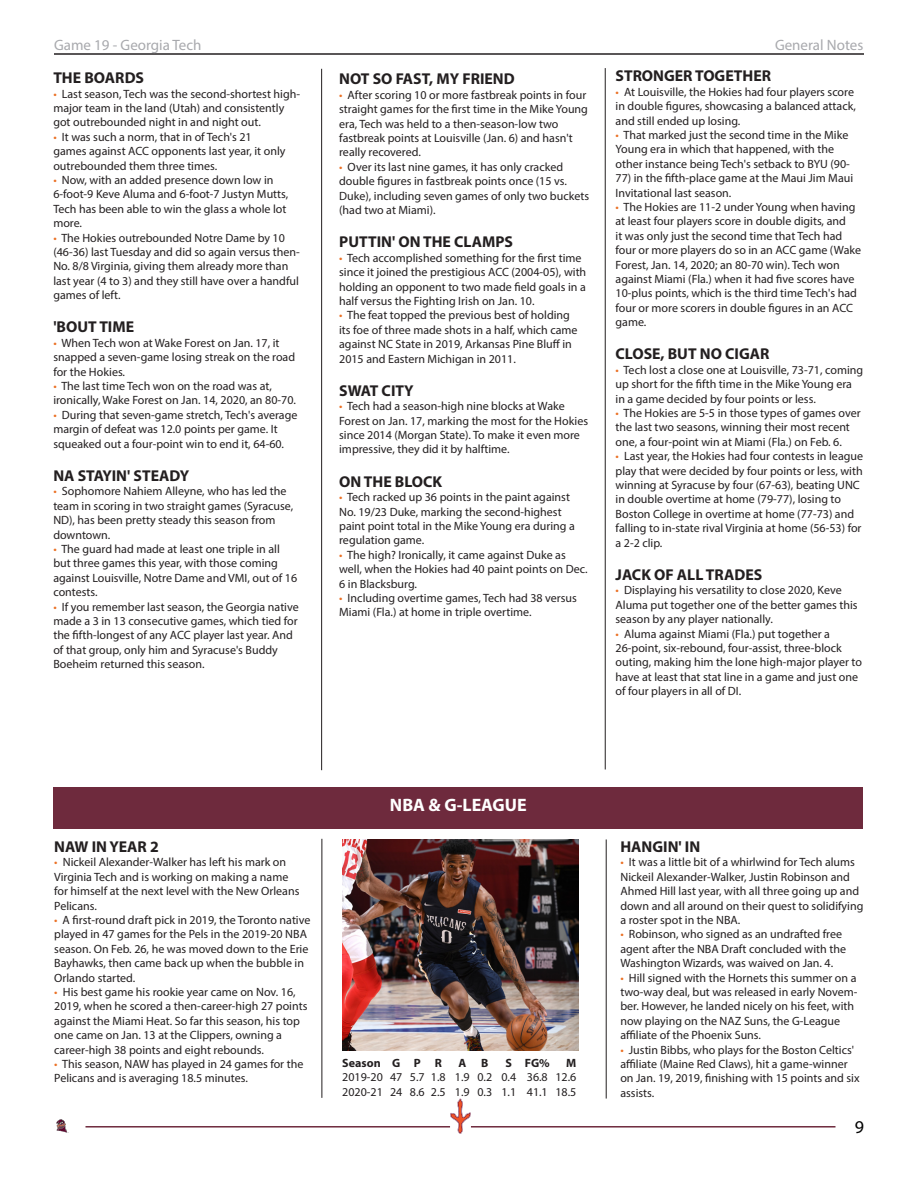
<style>
.page{position:relative;width:918px;height:1188px;background:#fff}
.page>*{position:absolute;margin:0;border:0;box-sizing:border-box;transform-origin:0 0}
.t1{font:700 18px "Myriad Pro";color:#fff}
.t2{font:18px "Myriad Pro";color:#000}
.t3{font:700 15.75px "Myriad Pro";color:#231f20}
.t4{font:15px "Myriad Pro";color:#a8a9ad}
.t5{font:12px/14.4px "Myriad Pro";color:#231f20}
.t6{font:700 12px "Myriad Pro";color:#231f20}
.s1{color:#eb7125}
</style>
<div class="page">
<hr style="left:54px;top:53px;width:810px;height:2px;background:#231f20">
<svg style="left:56px;top:1119px;width:13px;height:14px"></svg>
<hr style="left:86px;top:1126px;width:364px;height:2px;background:#6e2a3d">
<hr style="left:471px;top:1126px;width:365px;height:2px;background:#6e2a3d">
<svg style="left:450px;top:1099px;width:21px;height:35px"></svg>
<hr style="left:605px;top:68px;width:1px;height:701px;background:#231f20">
<div style="left:53px;top:787px;width:810px;height:41px;background:#6e2a3d"></div>
<hr style="left:321px;top:69px;width:1px;height:701px;background:#231f20">
<hr style="left:322px;top:839px;width:1px;height:259px;background:#231f20">
<hr style="left:606px;top:839px;width:1px;height:260px;background:#231f20">
<img style="left:342px;top:839px;width:237px;height:211px">
<p class="t4" style="left:54px;top:35px;width:149px">Game 19 - Georgia Tech</p>
<p class="t3" style="left:53px;top:68px;width:92px">THE BOARDS</p>
<p class="t5" style="left:53px;top:86px;width:248px"><span class="s1">•</span> Last season, Tech was the second-shortest high&shy;major team in the land (Utah) and consistently got outrebounded night in and night out.</p>
<p class="t5" style="left:53px;top:129px;width:234px"><span class="s1">•</span> It was such a norm, that in of Tech's 21 games against ACC opponents last year, it only outrebounded them three times.</p>
<p class="t5" style="left:53px;top:173px;width:236px"><span class="s1">•</span> Now, with an added presence down low in 6-foot-9 Keve Aluma and 6-foot-7 Justyn Mutts, Tech has been able to win the glass a whole lot more.</p>
<p class="t5" style="left:53px;top:230px;width:248px"><span class="s1">•</span> The Hokies outrebounded Notre Dame by 10 (46-36) last Tuesday and did so again versus then-No. 8/8 Virginia, giving them already more than last year (4 to 3) and they still have over a handful games of left.</p>
<p class="t3" style="left:53px;top:317px;width:82px">'BOUT TIME</p>
<p class="t5" style="left:53px;top:335px;width:243px"><span class="s1">•</span> When Tech won at Wake Forest on Jan. 17, it snapped a seven-game losing streak on the road for the Hokies.</p>
<p class="t5" style="left:53px;top:379px;width:244px"><span class="s1">•</span> The last time Tech won on the road was at, ironically, Wake Forest on Jan. 14, 2020, an 80-70.</p>
<p class="t5" style="left:53px;top:407px;width:246px"><span class="s1">•</span> During that seven-game stretch, Tech's average margin of defeat was 12.0 points per game. It squeaked out a four-point win to end it, 64-60.</p>
<p class="t3" style="left:53px;top:465px;width:137px">NA STAYIN' STEADY</p>
<p class="t5" style="left:53px;top:484px;width:241px"><span class="s1">•</span> Sophomore Nahiem Alleyne, who has led the team in scoring in two straight games (Syracuse, ND), has been pretty steady this season from downtown.</p>
<p class="t5" style="left:53px;top:542px;width:245px"><span class="s1">•</span> The guard had made at least one triple in all but three games this year, with those coming against Louisville, Notre Dame and VMI, out of 16 contests.</p>
<p class="t5" style="left:53px;top:599px;width:247px"><span class="s1">•</span> If you remember last season, the Georgia native made a 3 in 13 consecutive games, which tied for the fifth-longest of any ACC player last year. And of that group, only him and Syracuse's Buddy Boeheim returned this season.</p>
<p class="t3" style="left:339px;top:69px;width:177px">NOT SO FAST, MY FRIEND</p>
<p class="t5" style="left:339px;top:87px;width:250px"><span class="s1">•</span> After scoring 10 or more fastbreak points in four straight games for the first time in the Mike Young era, Tech was held to a then-season-low two fastbreak points at Louisville (Jan. 6) and hasn't really recovered.</p>
<p class="t5" style="left:339px;top:159px;width:251px"><span class="s1">•</span> Over its last nine games, it has only cracked double figures in fastbreak points once (15 vs.<br>Duke), including seven games of only two buckets (had two at Miami).</p>
<p class="t3" style="left:339px;top:232px;width:175px">PUTTIN' ON THE CLAMPS</p>
<p class="t5" style="left:339px;top:250px;width:249px"><span class="s1">•</span> Tech accomplished something for the first time since it joined the prestigious ACC (2004-05), with holding an opponent to two made field goals in a half versus the Fighting Irish on Jan. 10.</p>
<p class="t5" style="left:339px;top:308px;width:240px"><span class="s1">•</span> The feat topped the previous best of holding its foe of three made shots in a half, which came against NC State in 2019, Arkansas Pine Bluff in 2015 and Eastern Michigan in 2011.</p>
<p class="t3" style="left:339px;top:380px;width:76px">SWAT CITY</p>
<p class="t5" style="left:339px;top:399px;width:250px"><span class="s1">•</span> Tech had a season-high nine blocks at Wake Forest on Jan. 17, marking the most for the Hokies since 2014 (Morgan State). To make it even more impressive, they did it by halftime.</p>
<p class="t3" style="left:339px;top:471px;width:105px">ON THE BLOCK</p>
<p class="t5" style="left:339px;top:490px;width:237px"><span class="s1">•</span> Tech racked up 36 points in the paint against No. 19/23 Duke, marking the second-highest paint point total in the Mike Young era during a regulation game.</p>
<p class="t5" style="left:339px;top:547px;width:250px"><span class="s1">•</span> The high? Ironically, it came against Duke as well, when the Hokies had 40 paint points on Dec.<br>6 in Blacksburg.</p>
<p class="t5" style="left:339px;top:590px;width:239px"><span class="s1">•</span> Including overtime games, Tech had 38 versus<br>Miami (Fla.) at home in triple overtime.</p>
<p class="t4" style="left:775px;top:36px;width:90px">General Notes</p>
<p class="t3" style="left:616px;top:66px;width:157px">STRONGER TOGETHER</p>
<p class="t5" style="left:616px;top:84px;width:242px"><span class="s1">•</span> At Louisville, the Hokies had four players score in double figures, showcasing a balanced attack, and still ended up losing.</p>
<p class="t5" style="left:616px;top:128px;width:236px"><span class="s1">•</span> That marked just the second time in the Mike<br>Young era in which that happened, with the other instance being Tech's setback to BYU (90-</p>
<p class="t5" style="left:616px;top:171px;width:239px">77) in the fifth-place game at the Maui Jim Maui<br>Invitational last season.</p>
<p class="t5" style="left:616px;top:200px;width:247px"><span class="s1">•</span> The Hokies are 11-2 under Young when having at least four players score in double digits, and<br>it was only just the second time that Tech had four or more players do so in an ACC game (Wake Forest, Jan. 14, 2020; an 80-70 win). Tech won against Miami (Fla.) when it had five scores have 10-plus points, which is the third time Tech's had four or more scorers in double figures in an ACC game.</p>
<p class="t3" style="left:616px;top:344px;width:155px">CLOSE, BUT NO CIGAR</p>
<p class="t5" style="left:616px;top:362px;width:249px"><span class="s1">•</span> Tech lost a close one at Louisville, 73-71, coming up short for the fifth time in the Mike Young era in a game decided by four points or less.</p>
<p class="t5" style="left:616px;top:406px;width:247px"><span class="s1">•</span> The Hokies are 5-5 in those types of games over the last two seasons, winning their most recent one, a four-point win at Miami (Fla.) on Feb. 6.</p>
<p class="t5" style="left:616px;top:449px;width:249px"><span class="s1">•</span> Last year, the Hokies had four contests in league play that were decided by four points or less, with winning at Syracuse by four (67-63), beating UNC in double overtime at home (79-77), losing to Boston College in overtime at home (77-73) and falling to in-state rival Virginia at home (56-53) for a 2-2 clip.</p>
<p class="t3" style="left:616px;top:564px;width:148px">JACK OF ALL TRADES</p>
<p class="t5" style="left:616px;top:583px;width:244px"><span class="s1">•</span> Displaying his versatility to close 2020, Keve<br>Aluma put together one of the better games this season by any player nationally.</p>
<p class="t5" style="left:616px;top:626px;width:248px"><span class="s1">•</span> Aluma against Miami (Fla.) put together a 26-point, six-rebound, four-assist, three-block outing, making him the lone high-major player to have at least that stat line in a game and just one of four players in all of DI.</p>
<p class="t1" style="left:390px;top:793px;width:138px">NBA &amp; G-LEAGUE</p>
<p class="t3" style="left:54px;top:836px;width:106px">NAW IN YEAR 2</p>
<p class="t5" style="left:54px;top:855px;width:247px"><span class="s1">•</span> Nickeil Alexander-Walker has left his mark on Virginia Tech and is working on making a name for himself at the next level with the New Orleans Pelicans.</p>
<p class="t5" style="left:54px;top:913px;width:258px"><span class="s1">•</span> A first-round draft pick in 2019, the Toronto native played in 47 games for the Pels in the 2019-20 NBA season. On Feb. 26, he was moved down to the Erie Bayhawks, then came back up when the bubble in Orlando started.</p>
<p class="t5" style="left:54px;top:985px;width:255px"><span class="s1">•</span> His best game his rookie year came on Nov. 16, 2019, when he scored a then-career-high 27 points against the Miami Heat. So far this season, his top one came on Jan. 13 at the Clippers, owning a career-high 38 points and eight rebounds.</p>
<p class="t5" style="left:54px;top:1057px;width:251px"><span class="s1">•</span> This season, NAW has played in 24 games for the<br>Pelicans and is averaging 18.5 minutes.</p>
<p class="t6" style="left:342px;top:1055px;width:101px">Season G P R</p>
<p class="t6" style="left:458px;top:1055px;width:32px">A B</p>
<p class="t6" style="left:506px;top:1055px;width:46px">S FG%</p>
<p class="t6" style="left:566px;top:1055px;width:12px">M</p>
<p class="t5" style="left:342px;top:1070px;width:236px">2019-20 47 5.7 1.8 1.9 0.2 0.4 36.8 12.6</p>
<p class="t5" style="left:342px;top:1084px;width:236px">2020-21 24 8.6 2.5 1.9 0.3 1.1 41.1 18.5</p>
<p class="t3" style="left:620px;top:836px;width:81px">HANGIN' IN</p>
<p class="t5" style="left:620px;top:855px;width:245px"><span class="s1">•</span> It was a little bit of a whirlwind for Tech alums Nickeil Alexander-Walker, Justin Robinson and Ahmed Hill last year, with all three going up and down and all around on their quest to solidifying a roster spot in the NBA.</p>
<p class="t5" style="left:620px;top:927px;width:227px"><span class="s1">•</span> Robinson, who signed as an undrafted free agent after the NBA Draft concluded with the<br>Washington Wizards, was waived on Jan. 4.</p>
<p class="t5" style="left:620px;top:970px;width:239px"><span class="s1">•</span> Hill signed with the Hornets this summer on a two-way deal, but was released in early Novem&shy;ber. However, he landed nicely on his feet, with now playing on the NAZ Suns, the G-League affiliate of the Phoenix Suns.</p>
<p class="t5" style="left:620px;top:1042px;width:241px"><span class="s1">•</span> Justin Bibbs, who plays for the Boston Celtics' affiliate (Maine Red Claws), hit a game-winner on Jan. 19, 2019, finishing with 15 points and six assists.</p>
<h1 class="t2" style="left:855px;top:1116px;width:11px">9</h1>
</div>
